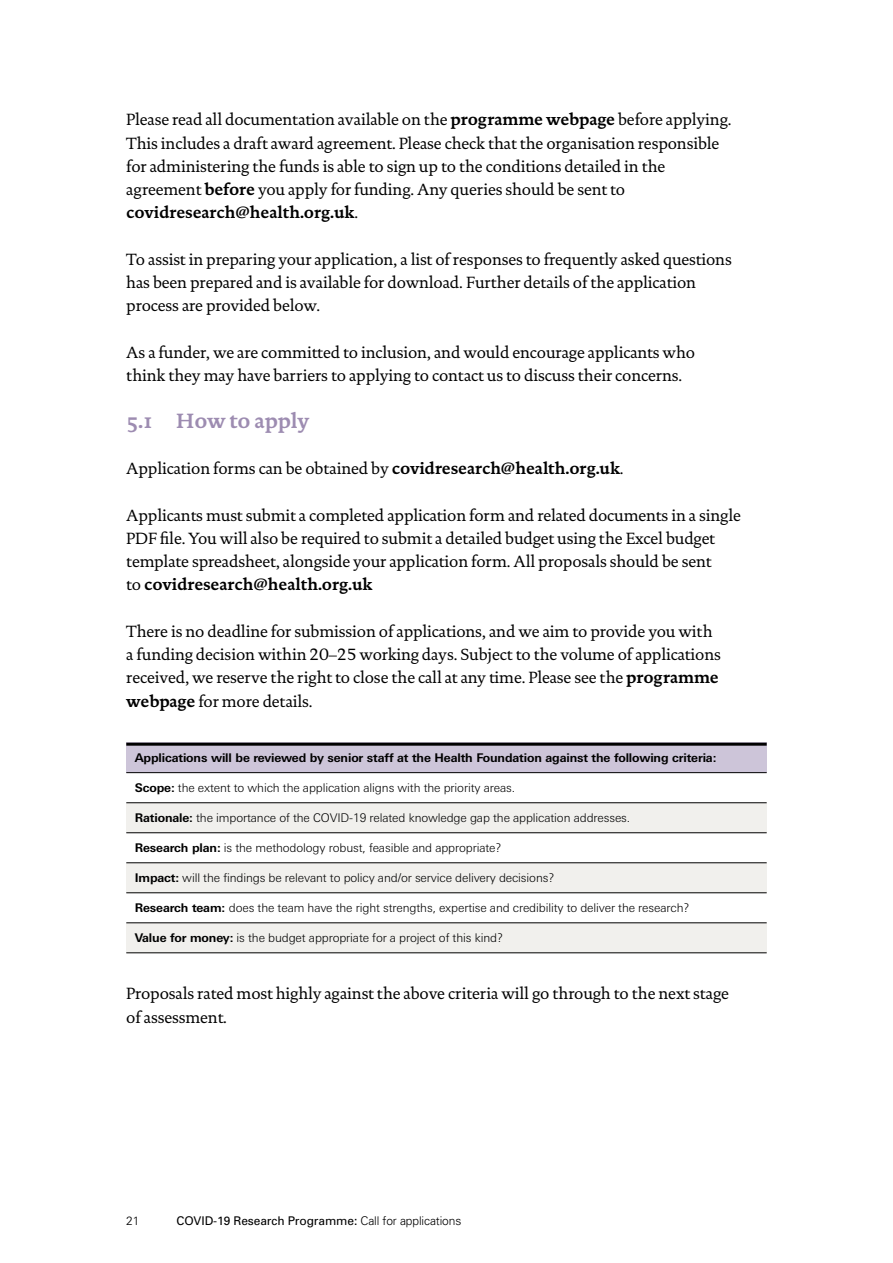
<style>
.page{position:relative;width:893px;height:1263px;background:#fff}
.page>*{position:absolute;margin:0;border:0;box-sizing:border-box;transform-origin:0 0}
.t1{font:21px "DTL Documenta SP Bold";letter-spacing:-.01em;color:#9d8cb1}
.t2{font:16.5px/23.2px "DTL Documenta";letter-spacing:-.01em;color:#000}
.t3{font:16.5px "DTL Documenta SP Bold";letter-spacing:-.01em;color:#000}
.t4{font:300 12px "Linotype Univers Basic";letter-spacing:-.01em;color:#000}
.t5{font:700 12px "Linotype Univers Basic";letter-spacing:-.01em;color:#000}
.t6{font:12px "Univers";letter-spacing:-.01em;color:#000}
.t7{font:300 12px "Univers";color:#000}
.s1{font-family:"DTL Documenta SP Bold"}
.s2{font-family:"DTL Documenta"}
.s3{font-weight:700}
.s4{font-weight:300}
</style>
<div class="page">
<div style="left:126px;top:923px;width:641px;height:30px;background:#f1f0ed"></div>
<hr style="left:126px;top:952px;width:641px;height:1px;background:#000">
<hr style="left:126px;top:922px;width:641px;height:1px;background:#000">
<div style="left:126px;top:863px;width:641px;height:30px;background:#f1f0ed"></div>
<hr style="left:126px;top:892px;width:641px;height:1px;background:#000">
<hr style="left:126px;top:862px;width:641px;height:1px;background:#000">
<div style="left:126px;top:803px;width:641px;height:30px;background:#f1f0ed"></div>
<hr style="left:126px;top:832px;width:641px;height:1px;background:#000">
<hr style="left:126px;top:802px;width:641px;height:1px;background:#000">
<div style="left:126px;top:743px;width:641px;height:30px;background:#cdc5d9"></div>
<hr style="left:126px;top:743px;width:641px;height:3px;background:#000">
<hr style="left:126px;top:772px;width:641px;height:1px;background:#000">
<p class="t2" style="left:126px;top:108px;width:607px">Please read all documentation available on the <span class="s1">programme webpage</span> before applying.<br>This includes a draft award agreement. Please check that the organisation responsible for administering the funds is able to sign up to the conditions detailed in the agreement <span class="s1">before</span> you apply for funding. Any queries should be sent to</p>
<p class="t3" style="left:126px;top:203px;width:233px">covidresearch@health.org.uk<span class="s2">.</span></p>
<p class="t2" style="left:126px;top:248px;width:607px">To assist in preparing your application, a list of responses to frequently asked questions has been prepared and is available for download. Further details of the application process are provided below.</p>
<p class="t2" style="left:126px;top:340px;width:570px">As a funder, we are committed to inclusion, and would encourage applicants who think they may have barriers to applying to contact us to discuss their concerns.</p>
<p class="t1" style="left:126px;top:408px;width:184px">5.1 How to apply</p>
<p class="t2" style="left:126px;top:457px;width:499px">Application forms can be obtained by <span class="s1">covidresearch@health.org.uk</span>.</p>
<p class="t2" style="left:126px;top:503px;width:616px">Applicants must submit a completed application form and related documents in a single<br>PDF file. You will also be required to submit a detailed budget using the Excel budget template spreadsheet, alongside your application form. All proposals should be sent</p>
<p class="t3" style="left:126px;top:575px;width:248px"><span class="s2">to</span> covidresearch@health.org.uk</p>
<p class="t2" style="left:126px;top:620px;width:596px">There is no deadline for submission of applications, and we aim to provide you with a funding decision within 20–25 working days. Subject to the volume of applications received, we reserve the right to close the call at any time. Please see the <span class="s1">programme webpage</span> for more details.</p>
<p class="t5" style="left:135px;top:751px;width:583px">Applications will be reviewed by senior staff at the Health Foundation against the following criteria:</p>
<p class="t4" style="left:135px;top:781px;width:382px"><span class="s3">Scope:</span> the extent to which the application aligns with the priority areas.</p>
<p class="t4" style="left:135px;top:811px;width:497px"><span class="s3">Rationale:</span> the importance of the COVID-19 related knowledge gap the application addresses.</p>
<p class="t4" style="left:135px;top:841px;width:368px"><span class="s3">Research plan:</span> is the methodology robust, feasible and appropriate?</p>
<p class="t4" style="left:135px;top:871px;width:421px"><span class="s3">Impact:</span> will the findings be relevant to policy and/or service delivery decisions?</p>
<p class="t4" style="left:135px;top:901px;width:556px"><span class="s3">Research team:</span> does the team have the right strengths, expertise and credibility to deliver the research?</p>
<p class="t4" style="left:135px;top:931px;width:370px"><span class="s3">Value for money:</span> is the budget appropriate for a project of this kind?</p>
<p class="t2" style="left:126px;top:982px;width:604px">Proposals rated most highly against the above criteria will go through to the next stage of assessment.</p>
<p class="t7" style="left:126px;top:1213px;width:15px">21</p>
<p class="t6" style="left:177px;top:1213px;width:286px">COVID-19 Research Programme: <span class="s4">Call for applications</span></p>
</div>
